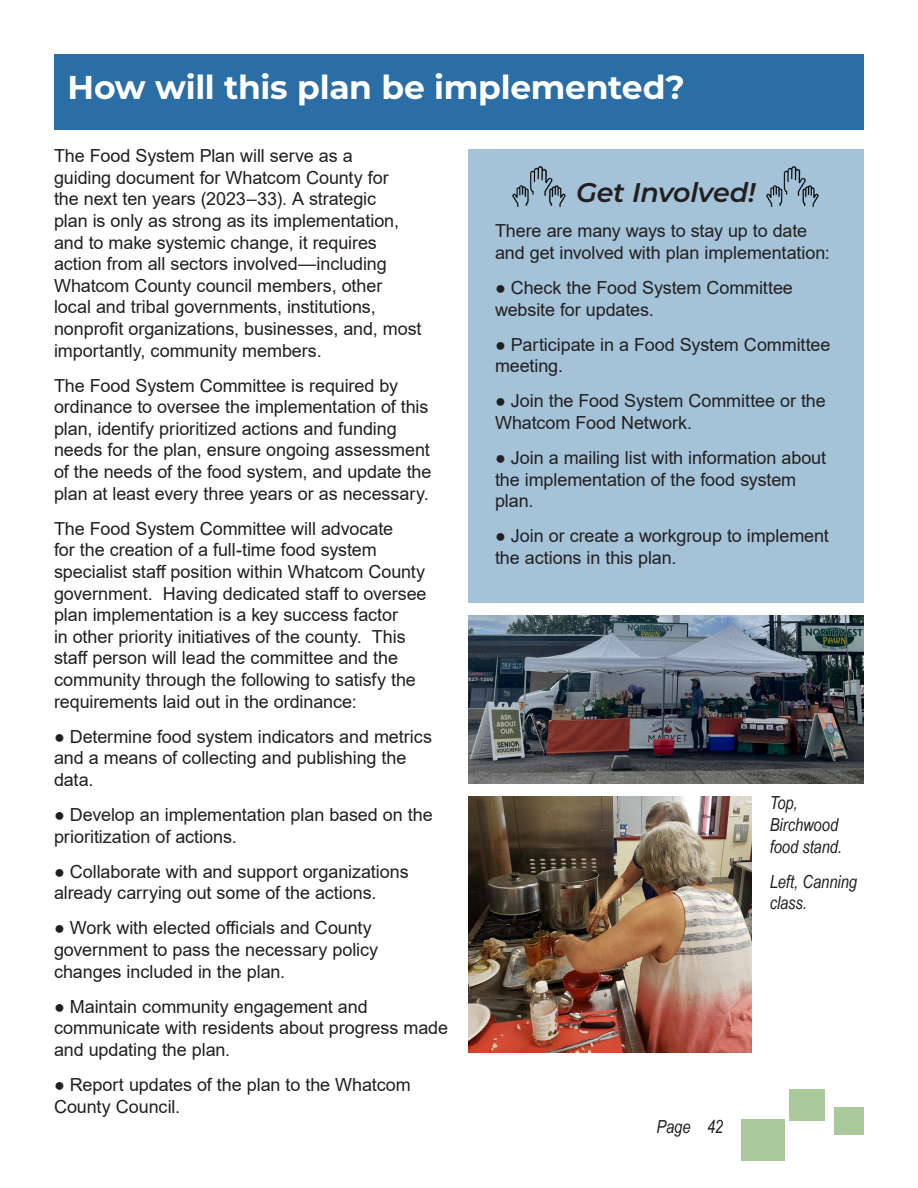
<style>
.page{position:relative;width:918px;height:1188px;background:#fff}
.page>*{position:absolute;margin:0;border:0;box-sizing:border-box;transform-origin:0 0}
.Chapter_header{font:700 33px "Montserrat";letter-spacing:-.01em;color:#fff}
.Headline_Montserrat{font:italic 600 27px "Montserrat";letter-spacing:-.015em;color:#231f20}
.Body_Copy{font:18px/21.6px "Arial";letter-spacing:-.005em;color:#231f20}
.Caption_Arial_Narrow{font:italic 18px/21.6px "Arial Narrow";letter-spacing:-.005em;color:#231f20}
.s1{font-family:"Arial Narrow"}
</style>
<div class="page">
<div style="left:742px;top:1119px;width:43px;height:42px;background:#aac99a"></div>
<div style="left:790px;top:1089px;width:35px;height:32px;background:#aac99a"></div>
<div style="left:834px;top:1107px;width:30px;height:28px;background:#aac99a"></div>
<div style="left:54px;top:54px;width:810px;height:76px;background:#2a6ea5"></div>
<div style="left:468px;top:149px;width:396px;height:454px;background:#a4c3d8"></div>
<img style="left:512px;top:166px;width:54px;height:41px">
<img style="left:766px;top:166px;width:53px;height:42px">
<img style="left:468px;top:616px;width:396px;height:167px">
<img style="left:468px;top:796px;width:284px;height:257px">
<p class="Chapter_header" style="left:68px;top:64px;width:619px">How will this plan be implemented?</p>
<p class="Body_Copy" style="left:54px;top:145px;width:369px">The Food System Plan will serve as a<br>guiding document for Whatcom County for<br>the next ten years (2023–33). A strategic<br>plan is only as strong as its implementation, and to make systemic change, it requires action from all sectors involved—including Whatcom County council members, other local and tribal governments, institutions, nonprofit organizations, businesses, and, most importantly, community members.</p>
<p class="Body_Copy" style="left:54px;top:374px;width:379px">The Food System Committee is required by ordinance to oversee the implementation of this plan, identify prioritized actions and funding needs for the plan, ensure ongoing assessment of the needs of the food system, and update the plan at least every three years or as necessary.</p>
<p class="Body_Copy" style="left:54px;top:518px;width:374px">The Food System Committee will advocate<br>for the creation of a full-time food system specialist staff position within Whatcom County government. Having dedicated staff to oversee plan implementation is a key success factor<br>in other priority initiatives of the county. This staff person will lead the committee and the community through the following to satisfy the requirements laid out in the ordinance:</p>
<p class="Body_Copy" style="left:54px;top:725px;width:380px"><span class="s1">●</span> Determine food system indicators and metrics and a means of collecting and publishing the data.</p>
<p class="Body_Copy" style="left:54px;top:804px;width:380px"><span class="s1">●</span> Develop an implementation plan based on the prioritization of actions.</p>
<p class="Body_Copy" style="left:54px;top:860px;width:356px"><span class="s1">●</span> Collaborate with and support organizations already carrying out some of the actions.</p>
<p class="Body_Copy" style="left:54px;top:917px;width:326px"><span class="s1">●</span> Work with elected officials and County government to pass the necessary policy changes included in the plan.</p>
<p class="Body_Copy" style="left:54px;top:995px;width:396px"><span class="s1">●</span> Maintain community engagement and communicate with residents about progress made and updating the plan.</p>
<p class="Body_Copy" style="left:54px;top:1074px;width:358px"><span class="s1">●</span> Report updates of the plan to the Whatcom<br>County Council.</p>
<p class="Headline_Montserrat" style="left:576px;top:173px;width:181px">Get Involved!</p>
<p class="Body_Copy" style="left:495px;top:220px;width:336px">There are many ways to stay up to date and get involved with plan implementation:</p>
<p class="Body_Copy" style="left:495px;top:277px;width:299px">● Check the Food System Committee website for updates.</p>
<p class="Body_Copy" style="left:495px;top:333px;width:337px">● Participate in a Food System Committee meeting.</p>
<p class="Body_Copy" style="left:495px;top:390px;width:332px">● Join the Food System Committee or the<br>Whatcom Food Network.</p>
<p class="Body_Copy" style="left:495px;top:447px;width:333px">● Join a mailing list with information about the implementation of the food system plan.</p>
<p class="Body_Copy" style="left:495px;top:525px;width:335px">● Join or create a workgroup to implement the actions in this plan.</p>
<p class="Caption_Arial_Narrow" style="left:770px;top:792px;width:74px">Top,<br>Birchwood food stand.</p>
<p class="Caption_Arial_Narrow" style="left:770px;top:870px;width:89px">Left, Canning class.</p>
<p class="Caption_Arial_Narrow" style="left:656px;top:1115px;width:68px">Page 42</p>
</div>
